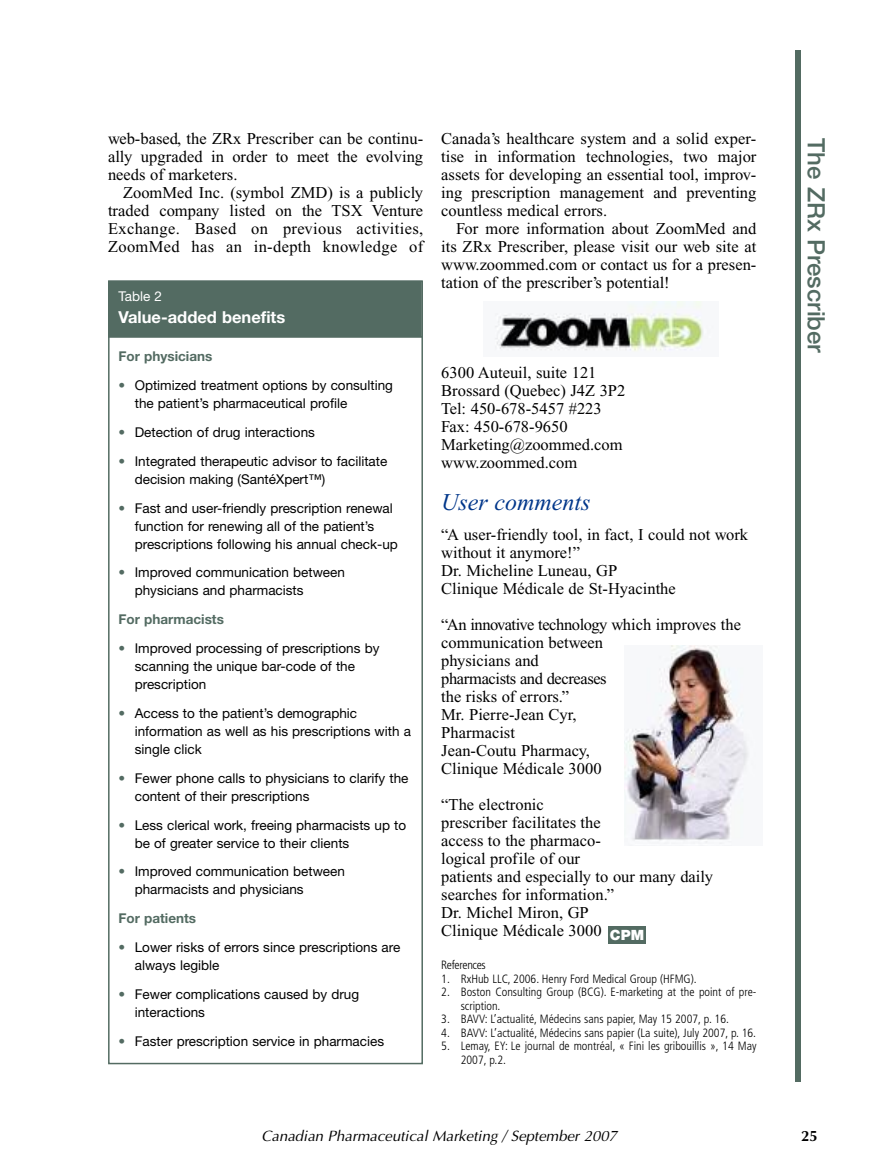
<style>
.page{position:relative;width:878px;height:1175px;background:#fff}
.page>*{position:absolute;margin:0;border:0;box-sizing:border-box;transform-origin:0 0}
.t1{font:500 24px "Helvetica Neue";color:#536b62}
.t2{font:italic 24px "Times";color:#00368a}
.t3{font:16.5px/18px "Times";color:#000;text-align:justify}
.t4{font:700 16.5px "Helvetica Neue";color:#fff}
.t5{font:italic 15px "Optima";color:#000}
.t6{font:700 15px "Optima";color:#000}
.t7{font:900 14.1px "Helvetica Neue";color:#fff}
.t8{font:13.5px/18px "Helvetica Neue";color:#000}
.t9{font:700 13.5px "Helvetica Neue";color:#536b62}
.t10{font:13.5px "Helvetica Neue";color:#fff}
.t11{font:300 condensed 12px/13.5px "Frutiger";color:#000}
.t12{font:300 condensed 12px "Frutiger";letter-spacing:-.025em;color:#000}
.s1{color:#536b62}
</style>
<div class="page">
<div style="left:795px;top:50px;width:5px;height:1031px;background:#536b62"></div>
<div style="left:109px;top:282px;width:312px;height:54px;background:#536b62"></div>
<div style="left:108px;top:280px;width:314px;height:58px;border:1px solid #536b62"></div>
<div style="left:108px;top:280px;width:315px;height:784px;border:2px solid #536b62"></div>
<img style="left:495px;top:301px;width:209px;height:51px">
<div style="left:608px;top:926px;width:37px;height:17px;background:#536b62"></div>
<img style="left:624px;top:645px;width:125px;height:199px">
<p class="t3" style="left:108px;top:131px;width:316px">web-based, the ZRx Prescriber can be continu&shy;ally upgraded in order to meet the evolving needs of marketers.</p>
<p class="t3" style="left:108px;top:185px;width:316px;text-indent:15px">ZoomMed Inc. (symbol ZMD) is a publicly traded company listed on the TSX Venture Exchange. Based on previous activities, ZoomMed has an in-depth knowledge of</p>
<p class="t10" style="left:119px;top:291px;width:45px">Table 2</p>
<p class="t4" style="left:119px;top:311px;width:168px">Value-added benefits</p>
<p class="t9" style="left:119px;top:352px;width:95px">For physicians</p>
<p class="t8" style="left:135px;top:377px;width:260px;text-indent:-16px"><span class="s1">•</span> Optimized treatment options by consulting the patient’s pharmaceutical profile</p>
<p class="t8" style="left:119px;top:424px;width:198px"><span class="s1">•</span> Detection of drug interactions</p>
<p class="t8" style="left:135px;top:453px;width:254px;text-indent:-16px"><span class="s1">•</span> Integrated therapeutic advisor to facilitate decision making (SantéXpert™)</p>
<p class="t8" style="left:135px;top:500px;width:264px;text-indent:-16px"><span class="s1">•</span> Fast and user-friendly prescription renewal function for renewing all of the patient’s prescriptions following his annual check-up</p>
<p class="t8" style="left:135px;top:565px;width:212px;text-indent:-16px"><span class="s1">•</span> Improved communication between physicians and pharmacists</p>
<p class="t9" style="left:119px;top:614px;width:107px">For pharmacists</p>
<p class="t8" style="left:135px;top:640px;width:246px;text-indent:-16px"><span class="s1">•</span> Improved processing of prescriptions by scanning the unique bar-code of the prescription</p>
<p class="t8" style="left:135px;top:705px;width:278px;text-indent:-16px"><span class="s1">•</span> Access to the patient’s demographic information as well as his prescriptions with a single click</p>
<p class="t8" style="left:135px;top:770px;width:275px;text-indent:-16px"><span class="s1">•</span> Fewer phone calls to physicians to clarify the content of their prescriptions</p>
<p class="t8" style="left:135px;top:817px;width:273px;text-indent:-16px"><span class="s1">•</span> Less clerical work, freeing pharmacists up to be of greater service to their clients</p>
<p class="t8" style="left:135px;top:863px;width:212px;text-indent:-16px"><span class="s1">•</span> Improved communication between pharmacists and physicians</p>
<p class="t9" style="left:119px;top:913px;width:79px">For patients</p>
<p class="t8" style="left:135px;top:939px;width:267px;text-indent:-16px"><span class="s1">•</span> Lower risks of errors since prescriptions are always legible</p>
<p class="t8" style="left:135px;top:986px;width:226px;text-indent:-16px"><span class="s1">•</span> Fewer complications caused by drug interactions</p>
<p class="t8" style="left:119px;top:1033px;width:267px"><span class="s1">•</span> Faster prescription service in pharmacies</p>
<p class="t3" style="left:441px;top:131px;width:316px">Canada’s healthcare system and a solid exper&shy;tise in information technologies, two major assets for developing an essential tool, improv&shy;ing prescription management and preventing countless medical errors.</p>
<p class="t3" style="left:441px;top:221px;width:316px;text-indent:15px">For more information about ZoomMed and its ZRx Prescriber, please visit our web site at www.zoommed.com or contact us for a presen&shy;tation of the prescriber’s potential!</p>
<p class="t3" style="left:441px;top:365px;width:186px;text-align:left">6300 Auteuil, suite 121<br>Brossard (Quebec) J4Z 3P2<br>Tel: 450-678-5457 #223<br>Fax: 450-678-9650<br>Marketing@zoommed.com www.zoommed.com</p>
<h1 class="t2" style="left:441px;top:493px;width:151px">User comments</h1>
<p class="t3" style="left:441px;top:527px;width:308px;text-align:left">“A user-friendly tool, in fact, I could not work without it anymore!”<br>Dr. Micheline Luneau, GP<br>Clinique Médicale de St-Hyacinthe</p>
<p class="t3" style="left:441px;top:617px;width:301px;text-align:left">“An innovative technology which improves the communication between<br>physicians and<br>pharmacists and decreases<br>the risks of errors.”<br>Mr. Pierre-Jean Cyr,<br>Pharmacist<br>Jean-Coutu Pharmacy,<br>Clinique Médicale 3000</p>
<p class="t3" style="left:441px;top:797px;width:273px;text-align:left">“The electronic<br>prescriber facilitates the<br>access to the pharmaco-<br>logical profile of our<br>patients and especially to our many daily searches for information.”<br>Dr. Michel Miron, GP<br>Clinique Médicale 3000</p>
<p class="t12" style="left:441px;top:960px;width:46px">References</p>
<p class="t11" style="left:441px;top:973px;width:257px">1. RxHub LLC, 2006. Henry Ford Medical Group (HFMG).</p>
<p class="t11" style="left:460px;top:986px;width:297px;text-indent:-19px">2. Boston Consulting Group (BCG). E-marketing at the point of pre&shy;scription.</p>
<p class="t11" style="left:441px;top:1013px;width:289px">3. BAVV: L’actualité, Médecins sans papier, May 15 2007, p. 16.</p>
<p class="t11" style="left:441px;top:1027px;width:316px">4. BAVV: L’actualité, Médecins sans papier (La suite), July 2007, p. 16.</p>
<p class="t11" style="left:460px;top:1040px;width:297px;text-indent:-19px">5. Lemay, EY: Le journal de montréal, « Fini les gribouillis », 14 May<br>2007, p.2.</p>
<p class="t7" style="left:610px;top:929px;width:36px">CPM</p>
<h1 class="t1" style="left:825px;top:138px;width:217px;rotate:90deg">The ZRx Prescriber</h1>
<p class="t5" style="left:261px;top:1126px;width:357px">Canadian Pharmaceutical Marketing / September 2007</p>
<p class="t6" style="left:801px;top:1126px;width:18px">25</p>
</div>
